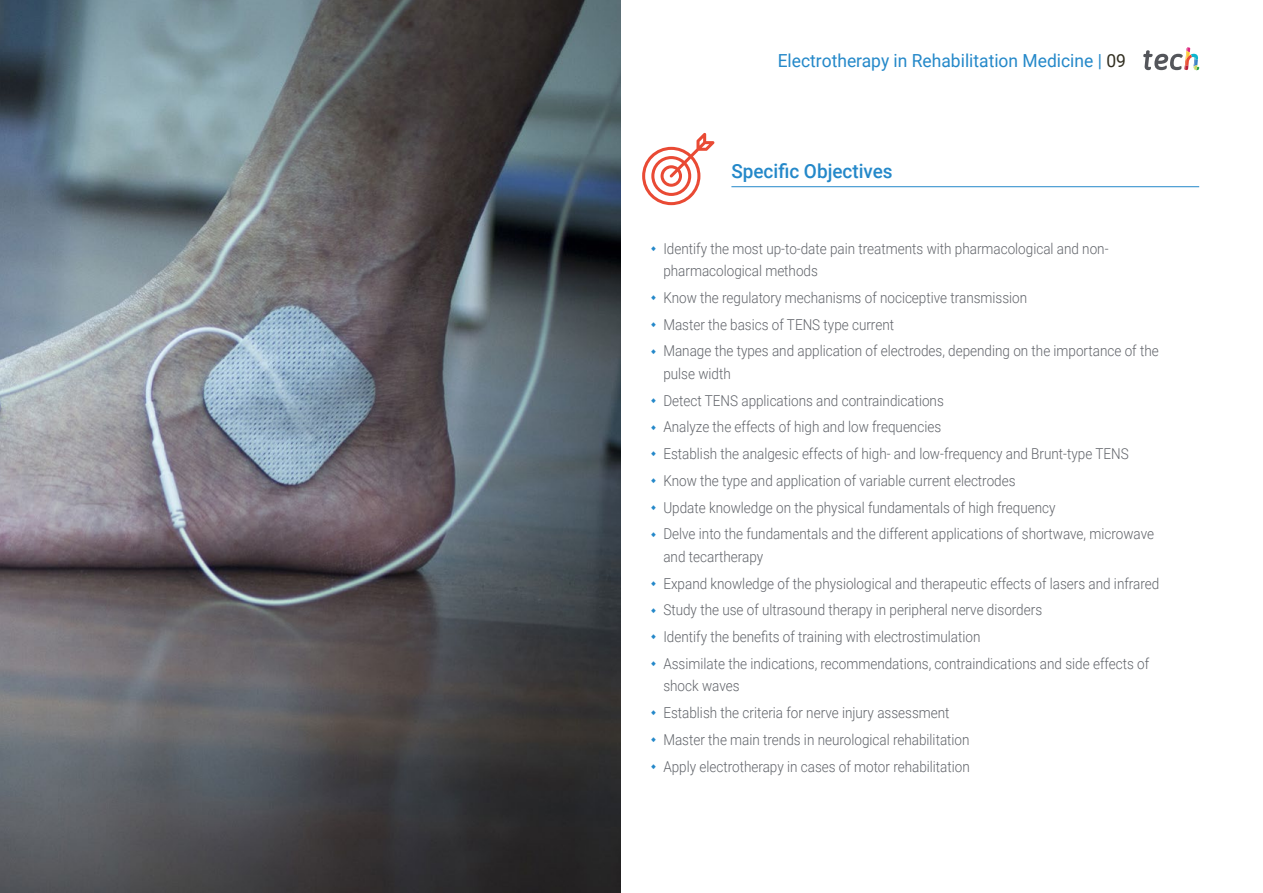
<style>
.page{position:relative;width:1263px;height:893px;background:#fff}
.page>*{position:absolute;margin:0;border:0;box-sizing:border-box;transform-origin:0 0}
.t1{font:500 19.5px "Roboto";color:#2488c9}
.t2{font:18px "Roboto";color:#2488c9}
.t3{font:300 15px/26.7px "Roboto";color:#61646a;scale:.9 1}
.s1{color:#312e20}
</style>
<div class="page">
<img style="left:0;top:0;width:621px;height:893px">
<hr style="left:731px;top:186px;width:468px;height:1px;background:#2488c9">
<svg style="left:642px;top:133px;width:72px;height:72px"></svg>
<svg style="left:1143px;top:47px;width:56px;height:24px"></svg>
<p class="t2" style="left:778px;top:48px;width:350px">Electrotherapy in Rehabilitation Medicine | <span class="s1">09</span></p>
<h1 class="t1" style="left:731px;top:158px;width:163px">Specific Objectives</h1>
<p class="t3" style="left:663px;top:236px;width:496px;line-height:22.5px">Identify the most up-to-date pain treatments with pharmacological and non&shy;pharmacological methods</p>
<p class="t3" style="left:663px;top:284px;width:552px">Know the regulatory mechanisms of nociceptive transmission<br>Master the basics of TENS type current<br>Manage the types and application of electrodes, depending on the importance of the</p>
<p class="t3" style="left:663px;top:360px;width:547px">pulse width<br>Detect TENS applications and contraindications<br>Analyze the effects of high and low frequencies<br>Establish the analgesic effects of high- and low-frequency and Brunt-type TENS Know the type and application of variable current electrodes<br>Update knowledge on the physical fundamentals of high frequency<br>Delve into the fundamentals and the different applications of shortwave, microwave</p>
<p class="t3" style="left:663px;top:543px;width:552px">and tecartherapy<br>Expand knowledge of the physiological and therapeutic effects of lasers and infrared Study the use of ultrasound therapy in peripheral nerve disorders<br>Identify the benefits of training with electrostimulation<br>Assimilate the indications, recommendations, contraindications and side effects of</p>
<p class="t3" style="left:663px;top:672px;width:342px">shock waves<br>Establish the criteria for nerve injury assessment Master the main trends in neurological rehabilitation Apply electrotherapy in cases of motor rehabilitation</p>
</div>
